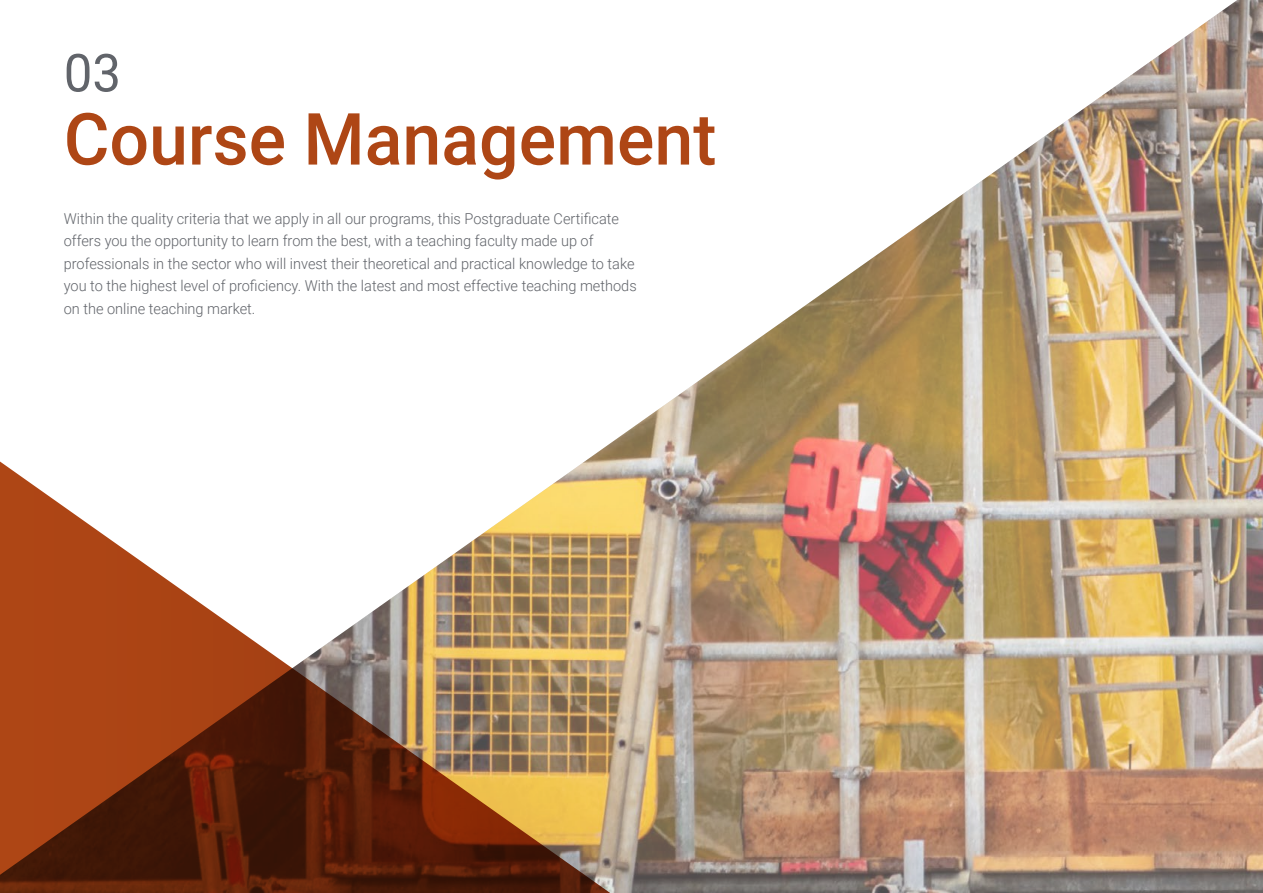
<style>
.page{position:relative;width:1263px;height:893px;background:#fff}
.page>*{position:absolute;margin:0;border:0;box-sizing:border-box;transform-origin:0 0}
.t1{font:500 72px "Roboto";color:#ae4615}
.t2{font:52.5px "Roboto";color:#61646a}
.t3{font:300 15px/22.5px "Roboto";color:#61646a}
</style>
<div class="page">
<img style="left:606px;top:0;width:657px;height:893px">
<svg style="left:0;top:446px;width:640px;height:447px"></svg>
<h2 class="t2" style="left:64px;top:36px;width:59px">03</h2>
<h1 class="t1" style="left:64px;top:89px;width:654px">Course Management</h1>
<p class="t3" style="left:64px;top:207px;width:574px">Within the quality criteria that we apply in all our programs, this Postgraduate Certificate offers you the opportunity to learn from the best, with a teaching faculty made up of professionals in the sector who will invest their theoretical and practical knowledge to take you to the highest level of proficiency. With the latest and most effective teaching methods on the online teaching market.</p>
</div>
